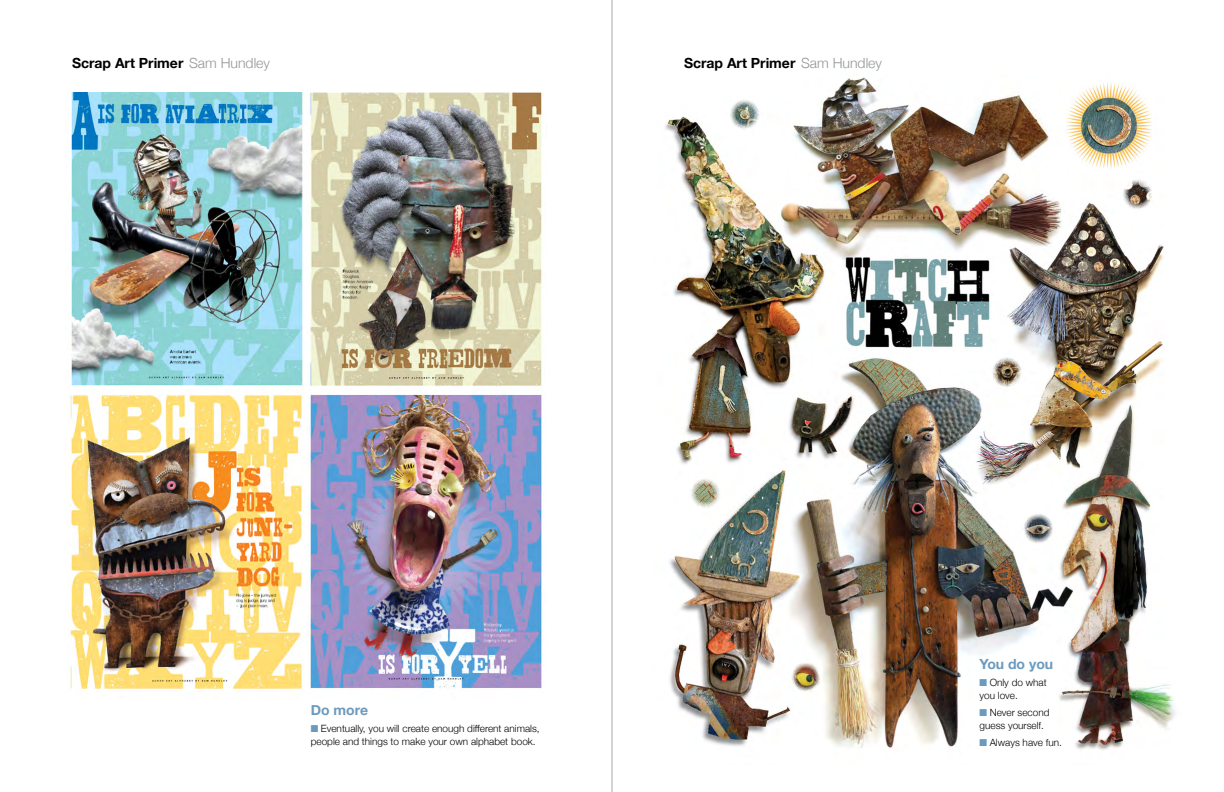
<style>
.page{position:relative;width:1224px;height:792px;background:#fff}
.page>*{position:absolute;margin:0;border:0;box-sizing:border-box;transform-origin:0 0}
.t1{font:700 14px "Helvetica Neue";color:#000}
.t2{font:700 14px "Helvetica Neue";color:#6b9abf}
.t3{font:300 10px/13px "Helvetica Neue";color:#000}
.s1{font-weight:300;color:#939598}
.s2{color:#6b9abf}
</style>
<div class="page">
<img style="left:665px;top:77px;width:511px;height:673px">
<img style="left:70px;top:92px;width:472px;height:600px">
<hr style="left:612px;top:0;width:1px;height:792px;background:#d1d3d4">
<h1 class="t1" style="left:72px;top:52px;width:200px">Scrap Art Primer <span class="s1">Sam Hundley</span></h1>
<h1 class="t1" style="left:684px;top:52px;width:200px">Scrap Art Primer <span class="s1">Sam Hundley</span></h1>
<h1 class="t2" style="left:311px;top:699px;width:59px">Do more</h1>
<p class="t3" style="left:311px;top:721px;width:230px"><span class="s2">■</span> Eventually, you will create enough different animals, people and things to make your own alphabet book.</p>
<h1 class="t2" style="left:980px;top:653px;width:75px">You do you</h1>
<p class="t3" style="left:980px;top:675px;width:69px"><span class="s2">■</span> Only do what you love.</p>
<p class="t3" style="left:980px;top:705px;width:71px"><span class="s2">■</span> Never second guess yourself.</p>
<p class="t3" style="left:980px;top:735px;width:84px"><span class="s2">■</span> Always have fun.</p>
</div>
